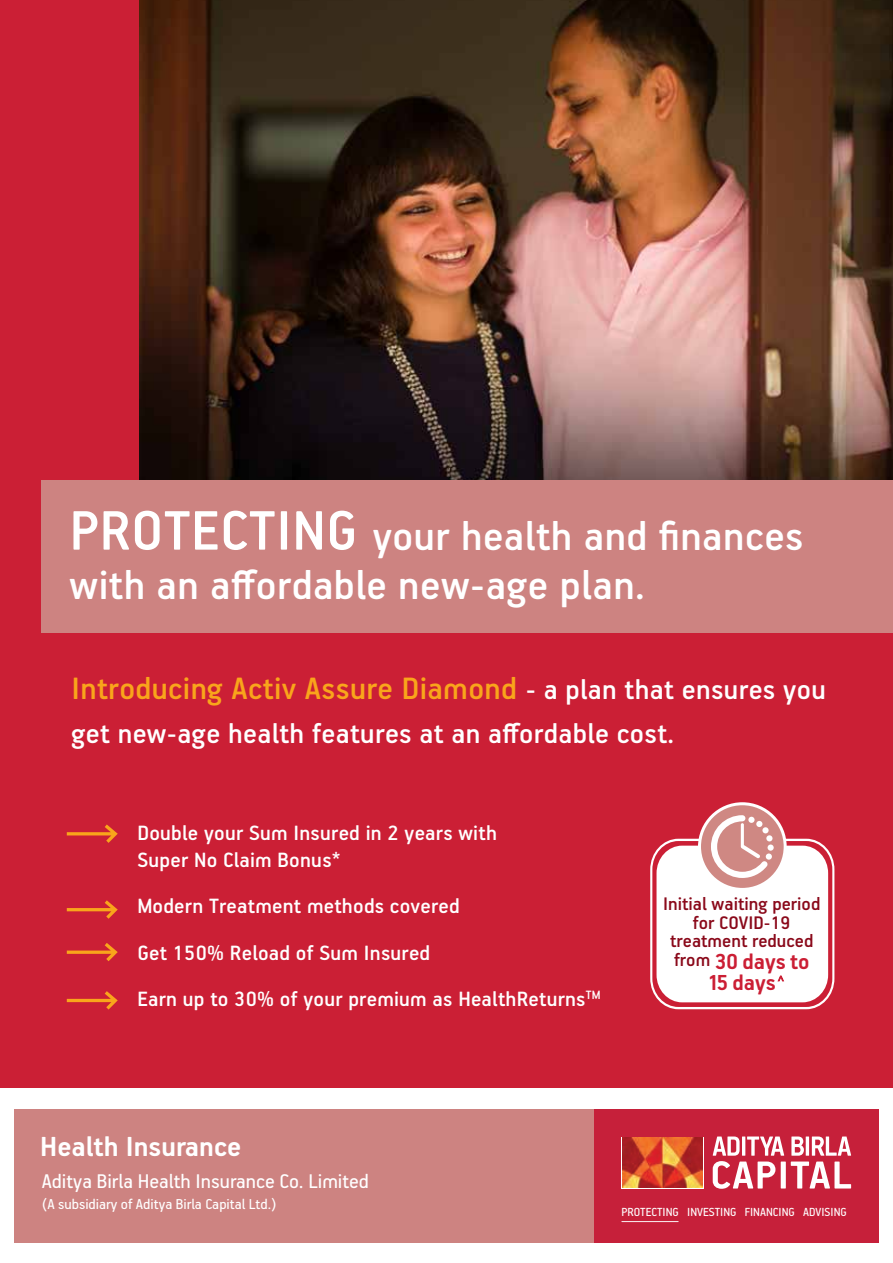
<style>
.page{position:relative;width:893px;height:1263px;background:#fff}
.page>*{position:absolute;margin:0;border:0;box-sizing:border-box;transform-origin:0 0}
.t1{font:500 45.6px/49.1px "PF Handbook Pro";letter-spacing:.01em;color:#fff}
.t2{font:500 34.65px "PF Handbook Pro";letter-spacing:.01em;color:#f9a51b}
.t3{font:500 31.2px "PF Handbook Pro";letter-spacing:.01em;color:#fff}
.t4{font:700 30.9px "PF Handbook Pro";color:#fff}
.t5{font:700 24.3px/21.1px "PF Handbook Pro";color:#cb1e34;text-align:center}
.t6{font:500 23.25px/46.5px "PF Handbook Pro";letter-spacing:.01em;color:#fff}
.t7{font:22.2px "PF Handbook Pro";color:#fff}
.t8{font:500 20.4px/18.9px "PF Handbook Pro";color:#8a091a;text-align:center}
.t9{font:16.05px "PF Handbook Pro";color:#fff}
.t10{font:13.2px "PF Handbook Pro";color:#fff}
.s1{font-size:62.4px}
.s2{font-size:31.2px;color:#fff}
.s3{font-weight:500;font-size:20.4px;color:#8a091a}
</style>
<div class="page">
<div style="left:0;top:0;width:893px;height:1094px;background:#cb1f35"></div>
<div style="left:0;top:1088px;width:893px;height:175px;background:#fff"></div>
<img style="left:139px;top:0;width:754px;height:480px">
<div style="left:14px;top:1109px;width:864px;height:134px;background:#cd8381"></div>
<div style="left:594px;top:1109px;width:284px;height:134px;background:#c6203a"></div>
<hr style="left:621px;top:1221px;width:58px;height:1px;background:#fff">
<svg style="left:621px;top:1137px;width:83px;height:51px"></svg>
<img style="left:622px;top:1137px;width:81px;height:50px">
<svg style="left:713px;top:1136px;width:71px;height:53px"></svg>
<div style="left:781px;top:1161px;width:5px;height:27px;background:#fff"></div>
<svg style="left:791px;top:1136px;width:60px;height:52px"></svg>
<svg style="left:67px;top:824px;width:51px;height:19px"></svg>
<svg style="left:67px;top:900px;width:51px;height:19px"></svg>
<svg style="left:67px;top:943px;width:51px;height:18px"></svg>
<svg style="left:67px;top:991px;width:51px;height:18px"></svg>
<svg style="left:699px;top:804px;width:86px;height:85px"></svg>
<svg style="left:650px;top:815px;width:184px;height:194px;background:#f2d1d3"></svg>
<div style="left:42px;top:480px;width:851px;height:152px;background:#cd8381"></div>
<h1 class="t1" style="left:70px;top:510px;width:735px"><span class="s1">PROTECTING</span> your health and finances with an affordable new-age plan.</h1>
<h2 class="t2" style="left:71px;top:667px;width:756px">Introducing Activ Assure Diamond <span class="s2">- a plan that ensures you</span></h2>
<h3 class="t3" style="left:71px;top:714px;width:604px">get new-age health features at an affordable cost.</h3>
<p class="t6" style="left:137px;top:818px;width:361px;line-height:27px">Double your Sum Insured in 2 years with<br>Super No Claim Bonus*</p>
<p class="t6" style="left:137px;top:882px;width:465px">Modern Treatment methods covered<br>Get 150% Reload of Sum Insured<br>Earn up to 30% of your premium as HealthReturns<sup>TM</sup></p>
<p class="t8" style="left:663px;top:893px;width:159px">Initial waiting period for COVID-19 treatment reduced</p>
<p class="t5" style="left:674px;top:950px;width:137px"><span class="s3">from</span> 30 days to<br>15 days</p>
<h3 class="t4" style="left:40px;top:1127px;width:202px">Health Insurance</h3>
<p class="t7" style="left:42px;top:1168px;width:329px">Aditya Birla Health Insurance Co. Limited</p>
<p class="t9" style="left:42px;top:1194px;width:236px">(A subsidiary of Aditya Birla Capital Ltd.)</p>
<p class="t10" style="left:621px;top:1204px;width:227px">PROTECTING INVESTING FINANCING ADVISING</p>
</div>
